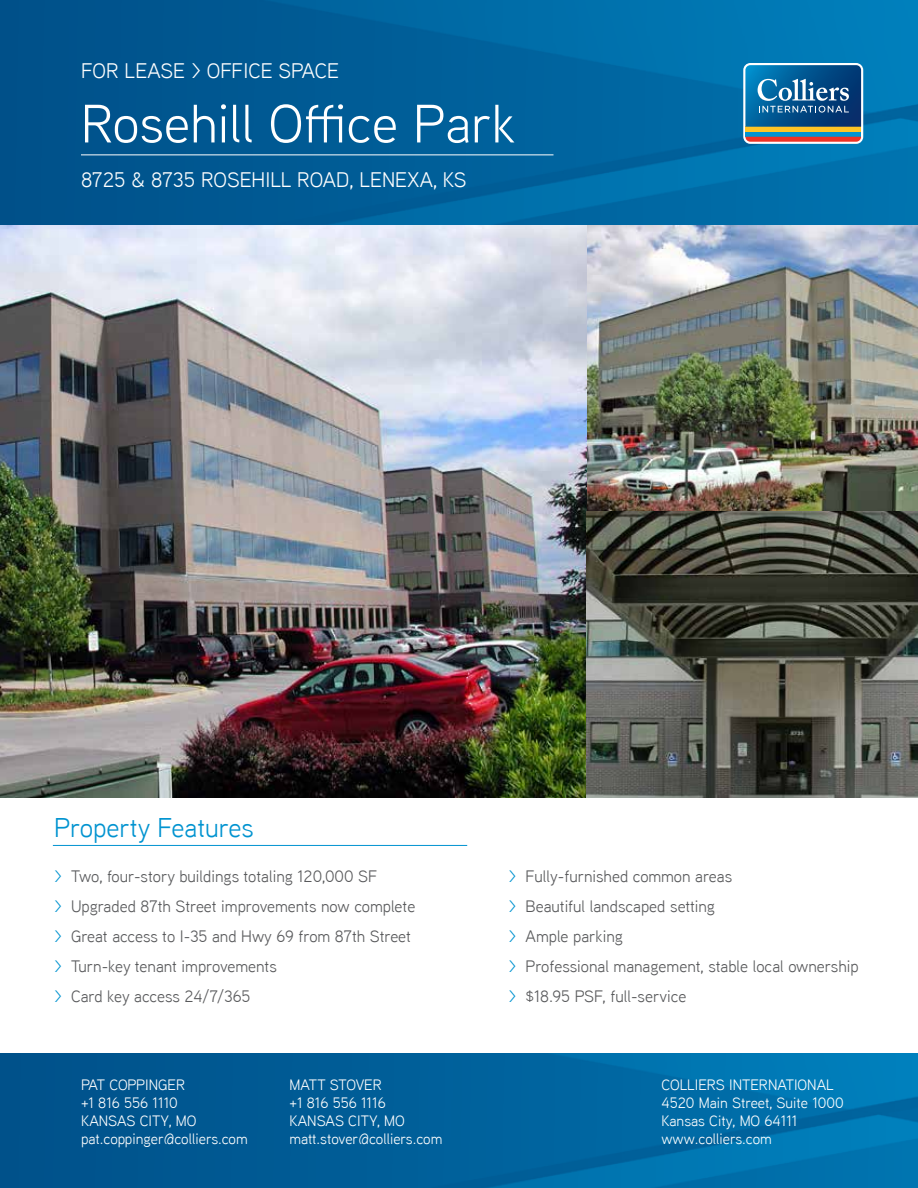
<style>
.page{position:relative;width:918px;height:1188px;background:#fff}
.page>*{position:absolute;margin:0;border:0;box-sizing:border-box;transform-origin:0 0}
.t1{font:54px "Aaux Next";color:#fff}
.t2{font:27px "Aaux Next";color:#0093d0}
.t3{font:21px "Aaux Next";color:#fff}
.t4{font:16.5px/30px "Aaux Next";color:#58595b}
.t5{font:15px/18px "Aaux Next";color:#fff}
.s1{color:#0093d0}
</style>
<div class="page">
<img style="left:586px;top:225px;width:332px;height:573px">
<img style="left:0;top:225px;width:586px;height:573px">
<img style="left:0;top:1053px;width:918px;height:135px">
<img style="left:0;top:0;width:918px;height:225px">
<svg style="left:743px;top:63px;width:120px;height:81px;background:#487797"></svg>
<hr style="left:81px;top:154px;width:473px;height:1px;background:#fff">
<hr style="left:53px;top:845px;width:414px;height:1px;background:#0093d0">
<p class="t3" style="left:81px;top:56px;width:260px">FOR LEASE &gt; OFFICE SPACE</p>
<h1 class="t1" style="left:81px;top:87px;width:436px">Rosehill Office Park</h1>
<p class="t3" style="left:81px;top:166px;width:387px">8725 &amp; 8735 ROSEHILL ROAD, LENEXA, KS</p>
<h2 class="t2" style="left:54px;top:809px;width:201px">Property Features</h2>
<p class="t4" style="left:54px;top:861px;width:363px"><span class="s1">&gt;</span> Two, four-story buildings totaling 120,000 SF<br><span class="s1">&gt;</span> Upgraded 87th Street improvements now complete <span class="s1">&gt;</span> Great access to I-35 and Hwy 69 from 87th Street <span class="s1">&gt;</span> Turn-key tenant improvements<br><span class="s1">&gt;</span> Card key access 24/7/365</p>
<p class="t4" style="left:508px;top:861px;width:352px"><span class="s1">&gt;</span> Fully-furnished common areas<br><span class="s1">&gt;</span> Beautiful landscaped setting<br><span class="s1">&gt;</span> Ample parking<br><span class="s1">&gt;</span> Professional management, stable local ownership <span class="s1">&gt;</span> $18.95 PSF, full-service</p>
<p class="t5" style="left:81px;top:1076px;width:168px">PAT COPPINGER<br>+1 816 556 1110<br>KANSAS CITY, MO pat.coppinger@colliers.com</p>
<p class="t5" style="left:290px;top:1076px;width:154px">MATT STOVER<br>+1 816 556 1116<br>KANSAS CITY, MO matt.stover@colliers.com</p>
<p class="t5" style="left:662px;top:1076px;width:184px">COLLIERS INTERNATIONAL<br>4520 Main Street, Suite 1000<br>Kansas City, MO 64111 www.colliers.com</p>
</div>
